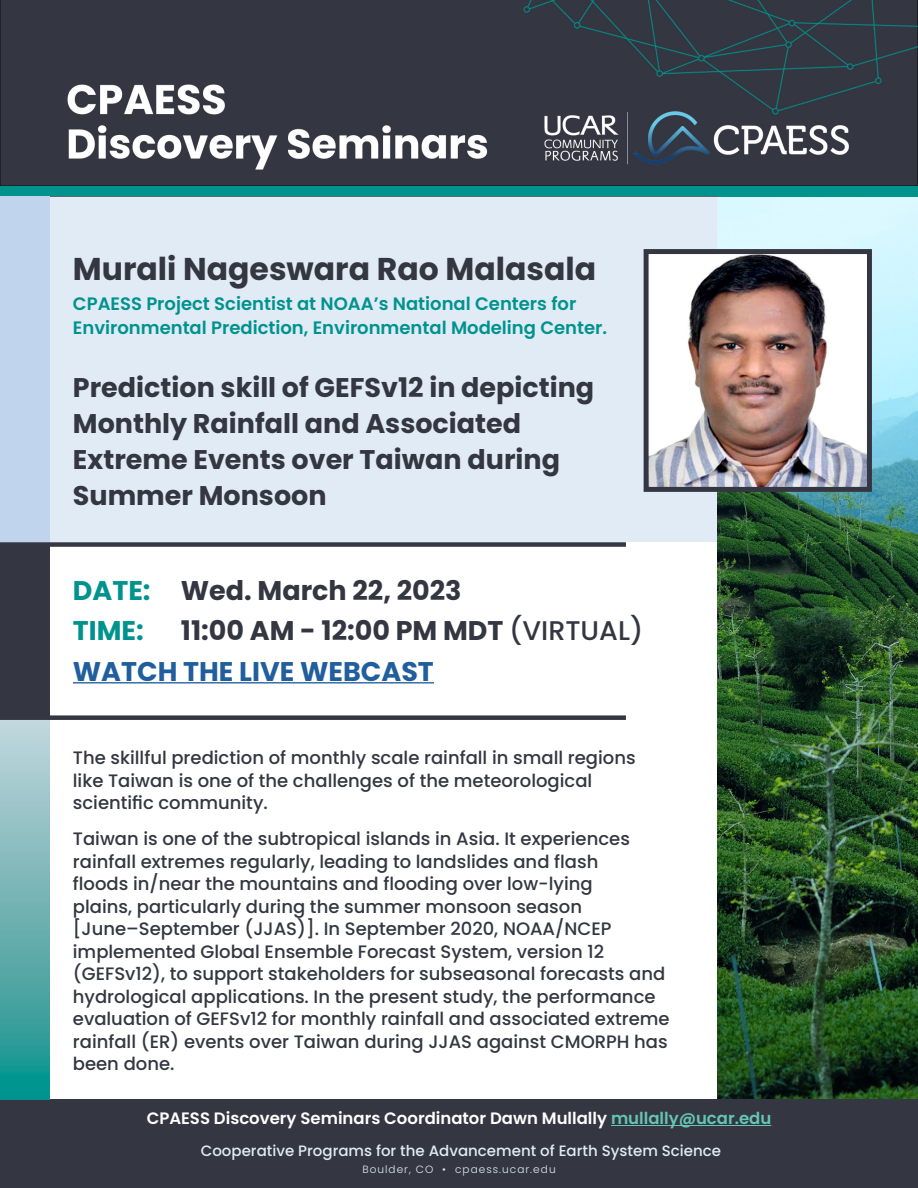
<style>
.page{position:relative;width:918px;height:1188px;background:#fff}
.page>*{position:absolute;margin:0;border:0;box-sizing:border-box;transform-origin:0 0}
.t1{font:700 31.5px "Poppins";color:#343741}
.t2{font:700 27px/36px "Poppins";color:#343741}
.t3{font:700 27px "Poppins";color:#215e9e}
.t4{font:700 27px "Poppins";color:#00938e}
.t5{font:500 18px/22.5px "Poppins";color:#343741}
.t6{font:600 18px "Poppins";color:#00938e}
.t7{font:600 16.5px "Poppins";color:#fff}
.t8{font:500 15px "Poppins";color:#e1ebf5}
.t9{font:300 10.5px "Poppins";letter-spacing:.1em;color:#e1ebf5}
.s1{color:#00938e}
.s2{font-weight:500}
.s3{color:#65c5b4}
</style>
<div class="page">
<img style="left:717px;top:197px;width:201px;height:902px">
<div style="left:0;top:1099px;width:918px;height:89px;background:#343741"></div>
<svg style="left:0;top:720px;width:50px;height:379px;background:#6cb3b3"></svg>
<div style="left:0;top:0;width:918px;height:197px;background:#00938e"></div>
<img style="left:0;top:0;width:918px;height:186px">
<div style="left:0;top:197px;width:717px;height:345px;background:#e1ebf5"></div>
<div style="left:0;top:197px;width:50px;height:414px;background:#c0d4ed"></div>
<img style="left:650px;top:255px;width:216px;height:231px">
<div style="left:644px;top:249px;width:228px;height:243px;border:5px solid #343741"></div>
<div style="left:0;top:545px;width:50px;height:173px;background:#343741"></div>
<div style="left:0;top:715px;width:626px;height:5px;background:#343741"></div>
<div style="left:0;top:542px;width:626px;height:5px;background:#343741"></div>
<hr style="left:73px;top:682px;width:361px;height:1px;background:#215e9e">
<hr style="left:611px;top:1125px;width:160px;height:1px;background:#65c5b4">
<p class="t1" style="left:73px;top:250px;width:525px">Murali Nageswara Rao Malasala</p>
<p class="t6" style="left:73px;top:293px;width:505px">CPAESS Project Scientist at NOAA’s National Centers for</p>
<p class="t6" style="left:73px;top:317px;width:536px">Environmental Prediction, Environmental Modeling Center.</p>
<p class="t2" style="left:73px;top:369px;width:523px">Prediction skill of GEFSv12 in depicting<br>Monthly Rainfall and Associated<br>Extreme Events over Taiwan during<br>Summer Monsoon</p>
<p class="t2" style="left:73px;top:572px;width:390px"><span class="s1">DATE:</span> Wed. March 22, 2023</p>
<p class="t4" style="left:73px;top:615px;width:72px">TIME:</p>
<p class="t2" style="left:181px;top:613px;width:464px">11:00 AM - 12:00 PM MDT <span class="s2">(VIRTUAL)</span></p>
<p class="t3" style="left:73px;top:656px;width:363px">WATCH THE LIVE WEBCAST</p>
<p class="t5" style="left:73px;top:747px;width:564px">The skillful prediction of monthly scale rainfall in small regions like Taiwan is one of the challenges of the meteorological scientific community.</p>
<p class="t5" style="left:73px;top:828px;width:598px">Taiwan is one of the subtropical islands in Asia. It experiences rainfall extremes regularly, leading to landslides and flash<br>floods in/near the mountains and flooding over low-lying<br>plains, particularly during the summer monsoon season [June–September (JJAS)]. In September 2020, NOAA/NCEP implemented Global Ensemble Forecast System, version 12 (GEFSv12), to support stakeholders for subseasonal forecasts and hydrological applications. In the present study, the performance evaluation of GEFSv12 for monthly rainfall and associated extreme rainfall (ER) events over Taiwan during JJAS against CMORPH has been done.</p>
<p class="t7" style="left:147px;top:1109px;width:626px">CPAESS Discovery Seminars Coordinator Dawn Mullally <span class="s3">mullally@ucar.edu</span></p>
<p class="t8" style="left:201px;top:1142px;width:522px">Cooperative Programs for the Advancement of Earth System Science</p>
<p class="t9" style="left:362px;top:1163px;width:195px">Boulder, CO • cpaess.ucar.edu</p>
</div>
